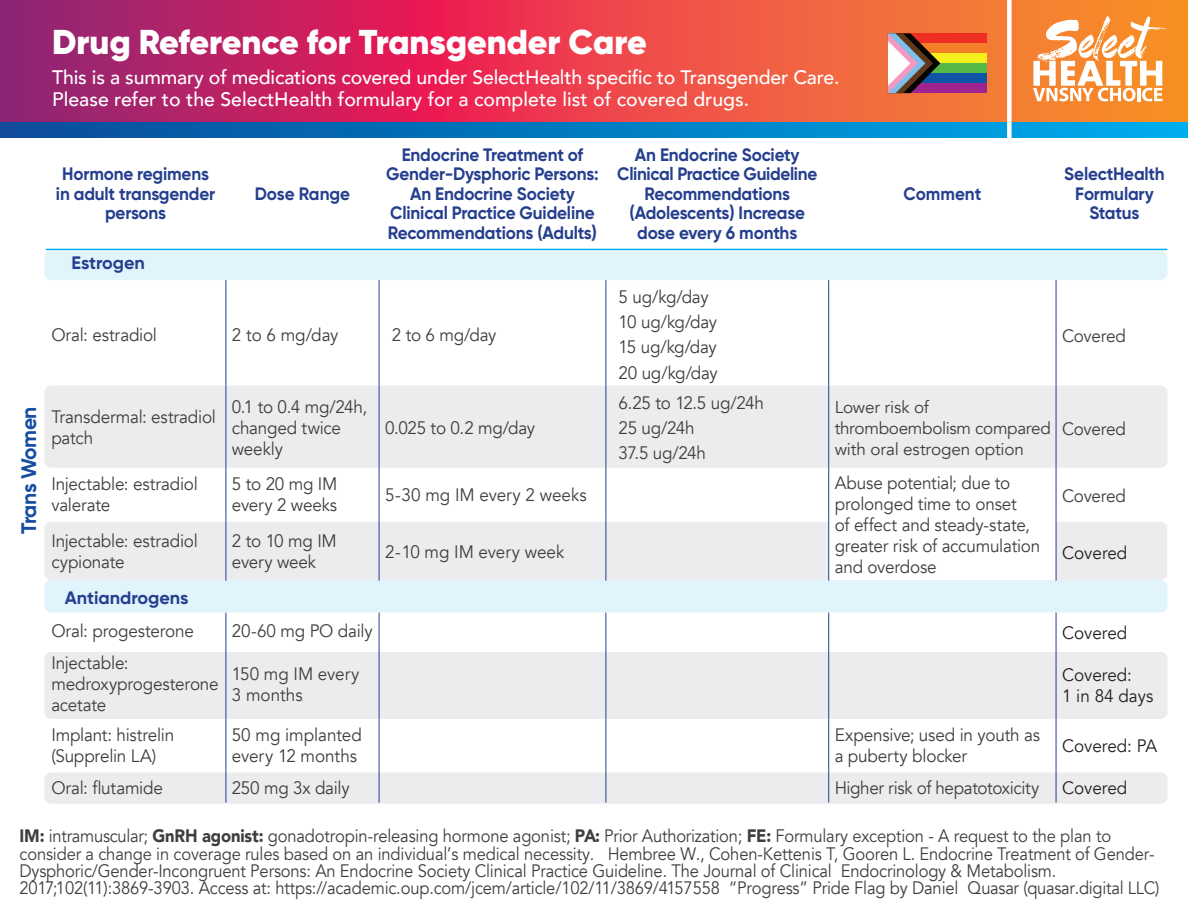
<style>
.page{position:relative;width:1188px;height:918px;background:#fff}
.page>*{position:absolute;margin:0;border:0;box-sizing:border-box;transform-origin:0 0}
.t1{font:900 34.5px "Gilroy";color:#fff}
.t2{font:700 21px "Gilroy";letter-spacing:-.02em;color:#154ea1}
.t3{font:500 19.5px "Avenir";letter-spacing:-.01em;color:#fff}
.t4{font:18px/21px "Avenir";letter-spacing:-.01em;color:#3e3e3f;scale:.95 1}
.t5{font:18px/17.4px "Avenir";letter-spacing:-.01em;color:#3e3e3f;scale:.92 1}
.t6{font:700 18px/19.5px "Gilroy";letter-spacing:-.01em;color:#253f8e;text-align:center;scale:.95 1}
.t7{font:18px/21px "Avenir";color:#231f20;scale:.95 1}
.t8{font:18px/25.3px "Avenir";letter-spacing:-.03em;color:#3e3e3f;scale:.95 1}
.t9{font:700 18px "Gilroy";letter-spacing:-.01em;color:#253f8e}
.t10{font:17.1px/21px "Avenir";letter-spacing:-.015em;color:#3e3e3f}
.s1{font-weight:900}
</style>
<div class="page">
<div style="left:44px;top:522px;width:1123px;height:58px;background:#ececee;border-radius:7px"></div>
<div style="left:44px;top:652px;width:1123px;height:67px;background:#ececee;border-radius:7px"></div>
<div style="left:44px;top:772px;width:1123px;height:32px;background:#ececee;border-radius:7px"></div>
<div style="left:828px;top:461px;width:228px;height:119px;background:#fff"></div>
<div style="left:44px;top:386px;width:1123px;height:82px;background:#ececee;border-radius:7px"></div>
<div style="left:44px;top:251px;width:1123px;height:29px;background:#e1f4fc;border-radius:7px"></div>
<div style="left:44px;top:580px;width:1123px;height:32px;background:#e1f4fc;border-radius:7px"></div>
<svg style="left:0;top:0;width:1188px;height:122px;background:#d94050"></svg>
<div style="left:895px;top:33px;width:91px;height:10px;background:#ee2f24"></div>
<div style="left:895px;top:43px;width:91px;height:10px;background:#f47f28"></div>
<div style="left:895px;top:53px;width:91px;height:10px;background:#f7ee1d"></div>
<div style="left:895px;top:63px;width:91px;height:10px;background:#55b948"></div>
<div style="left:895px;top:73px;width:91px;height:10px;background:#1055a5"></div>
<div style="left:895px;top:83px;width:91px;height:10px;background:#9f248f"></div>
<svg style="left:888px;top:33px;width:52px;height:60px"></svg>
<svg style="left:1033px;top:16px;width:134px;height:85px"></svg>
<hr style="left:226px;top:280px;width:1px;height:106px;background:#253f8e">
<hr style="left:379px;top:280px;width:1px;height:106px;background:#253f8e">
<hr style="left:606px;top:280px;width:1px;height:106px;background:#253f8e">
<hr style="left:828px;top:280px;width:1px;height:106px;background:#253f8e">
<hr style="left:1056px;top:280px;width:1px;height:106px;background:#253f8e">
<hr style="left:226px;top:386px;width:1px;height:81px;background:#253f8e">
<hr style="left:379px;top:386px;width:1px;height:81px;background:#253f8e">
<hr style="left:606px;top:386px;width:1px;height:81px;background:#253f8e">
<hr style="left:828px;top:386px;width:1px;height:81px;background:#253f8e">
<hr style="left:1056px;top:386px;width:1px;height:81px;background:#253f8e">
<hr style="left:226px;top:467px;width:1px;height:53px;background:#253f8e">
<hr style="left:379px;top:467px;width:1px;height:53px;background:#253f8e">
<hr style="left:606px;top:467px;width:1px;height:53px;background:#253f8e">
<hr style="left:828px;top:467px;width:1px;height:53px;background:#253f8e">
<hr style="left:1056px;top:467px;width:1px;height:53px;background:#253f8e">
<hr style="left:226px;top:520px;width:1px;height:61px;background:#253f8e">
<hr style="left:379px;top:520px;width:1px;height:61px;background:#253f8e">
<hr style="left:606px;top:520px;width:1px;height:61px;background:#253f8e">
<hr style="left:828px;top:520px;width:1px;height:61px;background:#253f8e">
<hr style="left:1056px;top:520px;width:1px;height:61px;background:#253f8e">
<hr style="left:226px;top:613px;width:1px;height:34px;background:#253f8e">
<hr style="left:379px;top:613px;width:1px;height:34px;background:#253f8e">
<hr style="left:606px;top:613px;width:1px;height:34px;background:#253f8e">
<hr style="left:828px;top:613px;width:1px;height:34px;background:#253f8e">
<hr style="left:1056px;top:613px;width:1px;height:34px;background:#253f8e">
<hr style="left:226px;top:647px;width:1px;height:72px;background:#253f8e">
<hr style="left:379px;top:647px;width:1px;height:72px;background:#253f8e">
<hr style="left:606px;top:647px;width:1px;height:72px;background:#253f8e">
<hr style="left:828px;top:647px;width:1px;height:72px;background:#253f8e">
<hr style="left:1056px;top:647px;width:1px;height:72px;background:#253f8e">
<hr style="left:226px;top:719px;width:1px;height:51px;background:#253f8e">
<hr style="left:379px;top:719px;width:1px;height:51px;background:#253f8e">
<hr style="left:606px;top:719px;width:1px;height:51px;background:#253f8e">
<hr style="left:828px;top:719px;width:1px;height:51px;background:#253f8e">
<hr style="left:1056px;top:719px;width:1px;height:51px;background:#253f8e">
<hr style="left:226px;top:770px;width:1px;height:33px;background:#253f8e">
<hr style="left:379px;top:770px;width:1px;height:33px;background:#253f8e">
<hr style="left:606px;top:770px;width:1px;height:33px;background:#253f8e">
<hr style="left:828px;top:770px;width:1px;height:33px;background:#253f8e">
<hr style="left:1056px;top:770px;width:1px;height:33px;background:#253f8e">
<hr style="left:46px;top:249px;width:1121px;height:1px;background:#00aeef">
<svg style="left:0;top:122px;width:1188px;height:15px;background:#027bc2"></svg>
<div style="left:1007px;top:0;width:5px;height:148px;background:#fff"></div>
<h1 class="t1" style="left:52px;top:20px;width:596px">Drug Reference for Transgender Care</h1>
<p class="t3" style="left:52px;top:60px;width:789px">This is a summary of medications covered under SelectHealth specific to Transgender Care.</p>
<p class="t3" style="left:52px;top:83px;width:699px">Please refer to the SelectHealth formulary for a complete list of covered drugs.</p>
<p class="t6" style="left:56px;top:164px;width:169px">Hormone regimens in adult transgender persons</p>
<p class="t9" style="left:72px;top:251px;width:75px">Estrogen</p>
<p class="t6" style="left:255px;top:184px;width:102px">Dose Range</p>
<p class="t6" style="left:386px;top:145px;width:225px">Endocrine Treatment of<br>Gender-Dysphoric Persons:<br>An Endocrine Society<br>Clinical Practice Guideline<br>Recommendations (Adults)</p>
<p class="t6" style="left:617px;top:145px;width:212px">An Endocrine Society<br>Clinical Practice Guideline<br>Recommendations (Adolescents) Increase dose every 6 months</p>
<p class="t4" style="left:51px;top:324px;width:113px">Oral: estradiol</p>
<p class="t4" style="left:232px;top:324px;width:114px">2 to 6 mg/day</p>
<p class="t4" style="left:392px;top:324px;width:112px">2 to 6 mg/day</p>
<p class="t8" style="left:619px;top:284px;width:106px">5 ug/kg/day<br>10 ug/kg/day<br>15 ug/kg/day<br>20 ug/kg/day</p>
<p class="t6" style="left:903px;top:184px;width:84px">Comment</p>
<p class="t6" style="left:1064px;top:164px;width:107px">SelectHealth<br>Formulary<br>Status</p>
<p class="t4" style="left:1062px;top:326px;width:69px">Covered</p>
<p class="t4" style="left:619px;top:390px;width:155px;line-height:25.3px">6.25 to 12.5 ug/24h<br>25 ug/24h<br>37.5 ug/24h</p>
<p class="t10" style="left:835px;top:397px;width:218px">Lower risk of thromboembolism compared with oral estrogen option</p>
<p class="t4" style="left:51px;top:407px;width:175px">Transdermal: estradiol patch</p>
<p class="t4" style="left:232px;top:397px;width:144px">0.1 to 0.4 mg/24h, changed twice weekly</p>
<p class="t2" style="left:16px;top:534px;width:129px;rotate:-90deg">Trans Women</p>
<p class="t4" style="left:385px;top:418px;width:159px">0.025 to 0.2 mg/day</p>
<p class="t4" style="left:1062px;top:419px;width:69px">Covered</p>
<p class="t4" style="left:51px;top:474px;width:156px">Injectable: estradiol valerate</p>
<p class="t4" style="left:232px;top:474px;width:113px">5 to 20 mg IM every 2 weeks</p>
<p class="t4" style="left:385px;top:484px;width:214px">5-30 mg IM every 2 weeks</p>
<p class="t4" style="left:835px;top:473px;width:218px">Abuse potential; due to prolonged time to onset<br>of effect and steady-state, greater risk of accumulation and overdose</p>
<p class="t4" style="left:1062px;top:486px;width:69px">Covered</p>
<p class="t4" style="left:51px;top:531px;width:156px">Injectable: estradiol cypionate</p>
<p class="t4" style="left:232px;top:531px;width:112px">2 to 10 mg IM every week</p>
<p class="t4" style="left:385px;top:541px;width:190px">2-10 mg IM every week</p>
<p class="t7" style="left:1062px;top:543px;width:70px">Covered</p>
<p class="t9" style="left:65px;top:586px;width:125px">Antiandrogens</p>
<p class="t4" style="left:51px;top:621px;width:152px">Oral: progesterone</p>
<p class="t4" style="left:232px;top:621px;width:150px">20-60 mg PO daily</p>
<p class="t7" style="left:1062px;top:622px;width:70px">Covered</p>
<p class="t4" style="left:51px;top:653px;width:178px">Injectable: medroxyprogesterone acetate</p>
<p class="t4" style="left:232px;top:663px;width:136px">150 mg IM every<br>3 months</p>
<p class="t7" style="left:1062px;top:665px;width:98px">Covered:<br>1 in 84 days</p>
<p class="t4" style="left:51px;top:725px;width:131px">Implant: histrelin (Supprelin LA)</p>
<p class="t4" style="left:232px;top:725px;width:138px">50 mg implanted every 12 months</p>
<p class="t4" style="left:835px;top:725px;width:218px">Expensive; used in youth as a puberty blocker</p>
<p class="t7" style="left:1062px;top:735px;width:102px">Covered: PA</p>
<p class="t4" style="left:51px;top:777px;width:119px">Oral: flutamide</p>
<p class="t4" style="left:232px;top:777px;width:126px">250 mg 3x daily</p>
<p class="t4" style="left:835px;top:777px;width:217px">Higher risk of hepatotoxicity</p>
<p class="t7" style="left:1062px;top:777px;width:70px">Covered</p>
<p class="t5" style="left:20px;top:828px;width:1241px"><span class="s1">IM:</span> intramuscular; <span class="s1">GnRH agonist:</span> gonadotropin-releasing hormone agonist; <span class="s1">PA:</span> Prior Authorization; <span class="s1">FE:</span> Formulary exception - A request to the plan to consider a change in coverage rules based on an individual’s medical necessity. Hembree W., Cohen-Kettenis T, Gooren L. Endocrine Treatment of Gender-Dysphoric/Gender-Incongruent Persons: An Endocrine Society Clinical Practice Guideline. The Journal of Clinical Endocrinology &amp; Metabolism.<br>2017;102(11):3869-3903. Access at: https://academic.oup.com/jcem/article/102/11/3869/4157558 “Progress” Pride Flag by Daniel Quasar (quasar.digital LLC)</p>
</div>
